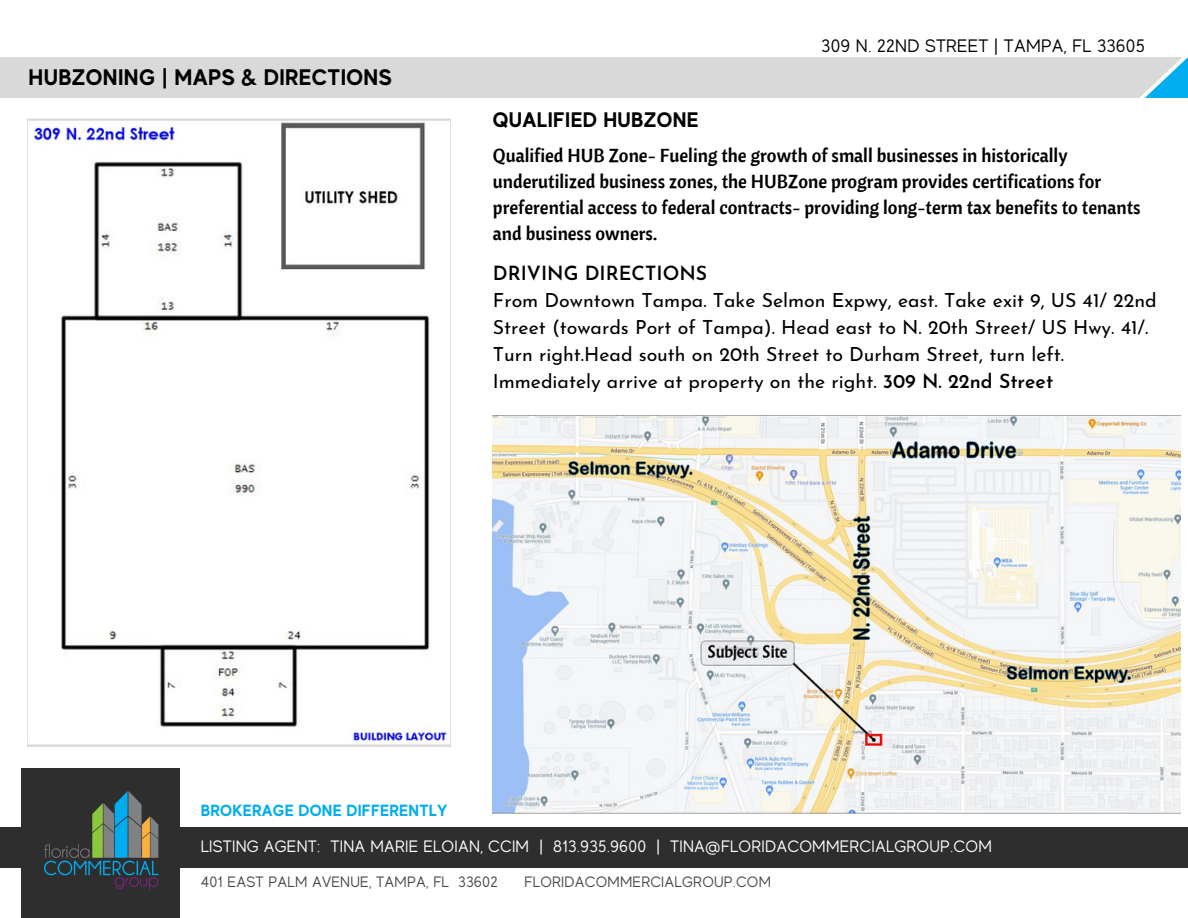
<style>
.page{position:relative;width:1188px;height:918px;background:#fff}
.page>*{position:absolute;margin:0;border:0;box-sizing:border-box;transform-origin:0 0}
.t1{font:700 22.5px "MADE Evolve Sans";letter-spacing:.02em;color:#000}
.t2{font:700 21px "MADE Evolve Sans";letter-spacing:.02em;color:#000}
.t3{font:19.5px/27px "Josefin Sans";color:#000}
.t4{font:600 19.5px "Josefin Sans";color:#000}
.t5{font:18.75px/25.8px "Cantora One";color:#000}
.t6{font:18px "MADE Evolve Sans";letter-spacing:.015em;color:#000}
.t7{font:16.5px "MADE Evolve Sans";letter-spacing:.015em;color:#fff}
.t8{font:700 16.2px "MADE Evolve Sans";letter-spacing:.015em;color:#00adef}
.t9{font:15px "MADE Evolve Sans";letter-spacing:.015em;color:#484849}
.s1{font-weight:600}
</style>
<div class="page">
<img style="left:493px;top:415px;width:687px;height:399px">
<div style="left:22px;top:768px;width:158px;height:150px;background:#2f2e2e"></div>
<div style="left:0;top:828px;width:1188px;height:40px;background:#2f2e2e"></div>
<img style="left:44px;top:791px;width:115px;height:99px">
<div style="left:0;top:58px;width:1184px;height:40px;background:#d9d9d9"></div>
<svg style="left:1139px;top:57px;width:6px;height:41px"></svg>
<svg style="left:1145px;top:57px;width:43px;height:41px"></svg>
<img style="left:27px;top:118px;width:423px;height:629px">
<p class="t1" style="left:29px;top:64px;width:365px">HUBZONING | MAPS &amp; DIRECTIONS</p>
<p class="t6" style="left:821px;top:36px;width:325px">309 N. 22ND STREET | TAMPA, FL 33605</p>
<h4 class="t2" style="left:493px;top:108px;width:207px">QUALIFIED HUBZONE</h4>
<p class="t5" style="left:493px;top:143px;width:649px">Qualified HUB Zone- Fueling the growth of small businesses in historically underutilized business zones, the HUBZone program provides certifications for preferential access to federal contracts- providing long-term tax benefits to tenants and business owners.</p>
<p class="t4" style="left:493px;top:265px;width:216px">DRIVING DIRECTIONS</p>
<p class="t3" style="left:493px;top:288px;width:665px">From Downtown Tampa. Take Selmon Expwy, east. Take exit 9, US 41/ 22nd Street (towards Port of Tampa). Head east to N. 20th Street/ US Hwy. 41/.<br>Turn right.Head south on 20th Street to Durham Street, turn left.<br>Immediately arrive at property on the right. <span class="s1">309 N. 22nd Street</span></p>
<p class="t8" style="left:201px;top:801px;width:248px">BROKERAGE DONE DIFFERENTLY</p>
<h1 class="t7" style="left:201px;top:837px;width:793px">LISTING AGENT: TINA MARIE ELOIAN, CCIM | 813.935.9600 | TINA@FLORIDACOMMERCIALGROUP.COM</h1>
<p class="t9" style="left:201px;top:874px;width:298px">401 EAST PALM AVENUE, TAMPA, FL 33602</p>
<p class="t9" style="left:525px;top:874px;width:248px">FLORIDACOMMERCIALGROUP.COM</p>
</div>
